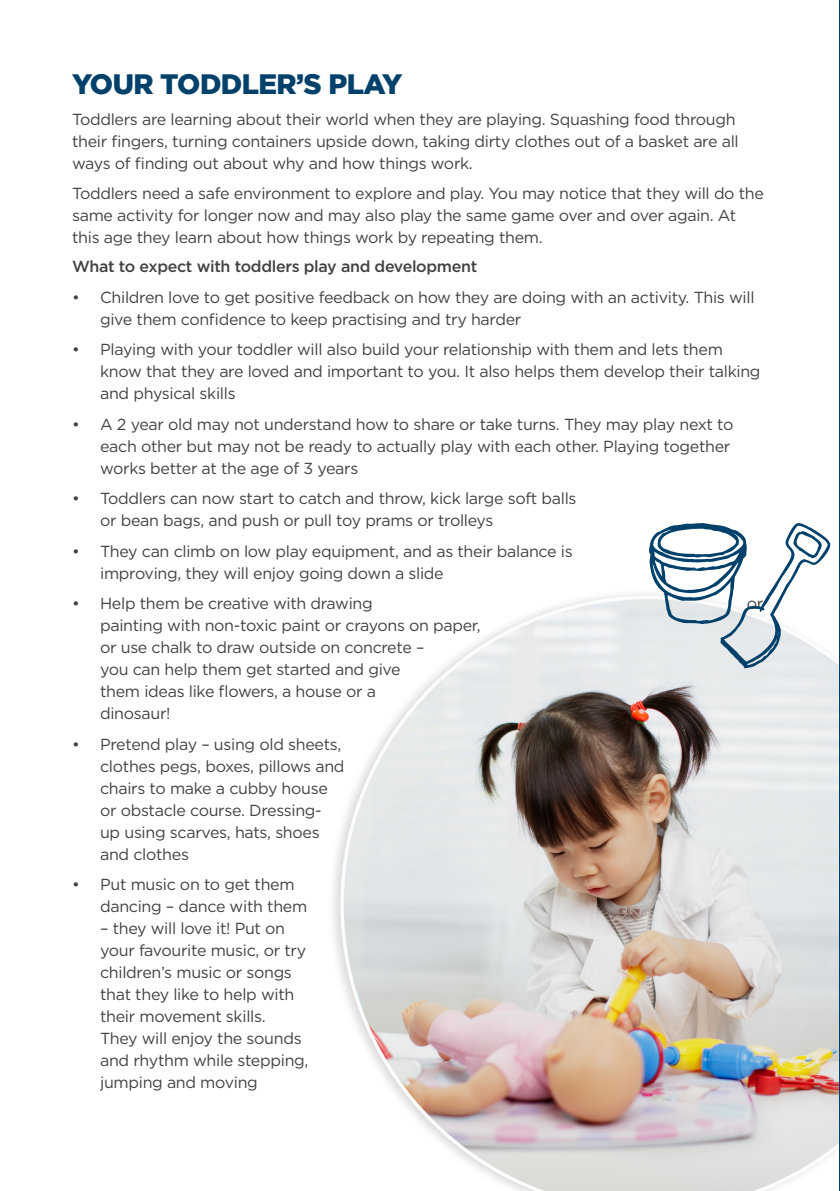
<style>
.page{position:relative;width:840px;height:1191px;background:#fff}
.page>*{position:absolute;margin:0;border:0;box-sizing:border-box;transform-origin:0 0}
.t1{font:900 28px "Gotham HTF";letter-spacing:-.02em;color:#00416b}
.t2{font:16px/22px "Gotham";letter-spacing:-.02em;color:#424242}
.t3{font:500 16px "Gotham";letter-spacing:-.02em;color:#424245}
</style>
<div class="page">
<img style="left:340px;top:596px;width:499px;height:595px">
<hr style="left:839px;top:0;width:1px;height:1191px;background:#00416b">
<svg style="left:648px;top:523px;width:181px;height:145px"></svg>
<h1 class="t1" style="left:72px;top:68px;width:332px">YOUR TODDLER’S PLAY</h1>
<p class="t2" style="left:72px;top:108px;width:667px">Toddlers are learning about their world when they are playing. Squashing food through their fingers, turning containers upside down, taking dirty clothes out of a basket are all ways of finding out about why and how things work.</p>
<p class="t2" style="left:72px;top:182px;width:693px">Toddlers need a safe environment to explore and play. You may notice that they will do the same activity for longer now and may also play the same game over and over again. At this age they learn about how things work by repeating them.</p>
<p class="t3" style="left:72px;top:256px;width:406px">What to expect with toddlers play and development</p>
<p class="t2" style="left:100px;top:285px;width:655px;text-indent:-28px">• Children love to get positive feedback on how they are doing with an activity. This will give them confidence to keep practising and try harder</p>
<p class="t2" style="left:100px;top:338px;width:661px;text-indent:-28px">• Playing with your toddler will also build your relationship with them and lets them know that they are loved and important to you. It also helps them develop their talking and physical skills</p>
<p class="t2" style="left:100px;top:412px;width:634px;text-indent:-28px">• A 2 year old may not understand how to share or take turns. They may play next to each other but may not be ready to actually play with each other. Playing together works better at the age of 3 years</p>
<p class="t2" style="left:100px;top:487px;width:477px;text-indent:-28px">• Toddlers can now start to catch and throw, kick large soft balls or bean bags, and push or pull toy prams or trolleys</p>
<p class="t2" style="left:100px;top:539px;width:474px;text-indent:-28px">• They can climb on low play equipment, and as their balance is improving, they will enjoy going down a slide</p>
<p class="t2" style="left:72px;top:592px;width:302px">• Help them be creative with drawing</p>
<p class="t2" style="left:746px;top:592px;width:18px">or</p>
<p class="t2" style="left:100px;top:614px;width:382px">painting with non-toxic paint or crayons on paper, or use chalk to draw outside on concrete –<br>you can help them get started and give<br>them ideas like flowers, a house or a<br>dinosaur!</p>
<p class="t2" style="left:100px;top:732px;width:246px;text-indent:-28px">• Pretend play – using old sheets, clothes pegs, boxes, pillows and chairs to make a cubby house or obstacle course. Dressing&shy;up using scarves, hats, shoes and clothes</p>
<p class="t2" style="left:100px;top:873px;width:208px;text-indent:-28px">• Put music on to get them dancing – dance with them</p>
<p class="t2" style="left:100px;top:917px;width:210px">– they will love it! Put on your favourite music, or try children’s music or songs that they like to help with their movement skills.<br>They will enjoy the sounds and rhythm while stepping, jumping and moving</p>
</div>
